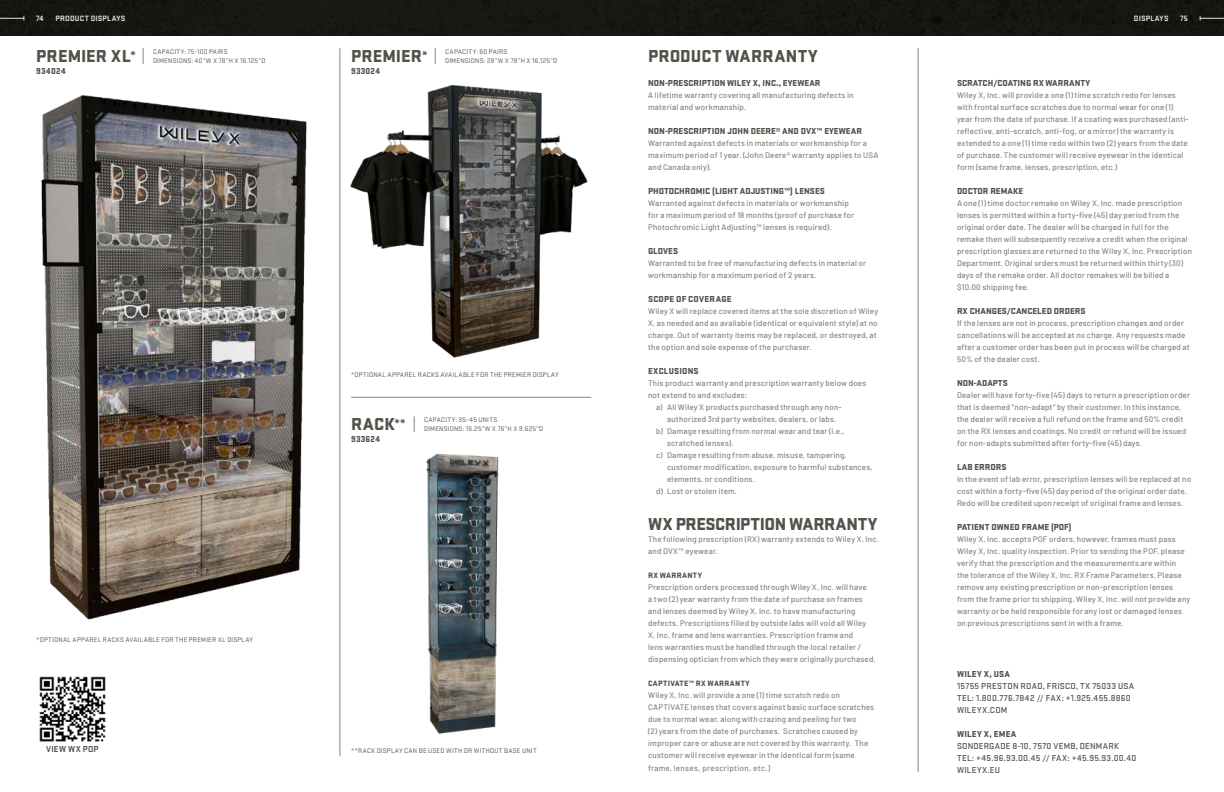
<style>
.page{position:relative;width:1224px;height:792px;background:#fff}
.page>*{position:absolute;margin:0;border:0;box-sizing:border-box;transform-origin:0 0}
.t1{font:900 18px "Stratum 1";color:#51534a}
.t2{font:900 9px "Stratum 1";color:#51534a}
.t3{font:500 9px/12px "Stratum 1";letter-spacing:.025em;color:#51534a}
.t4{font:900 9px "Stratum 1";letter-spacing:.02em;color:#51534a}
.t5{font:900 9px "Stratum 1";letter-spacing:.025em;color:#51534a}
.t6{font:900 9px "Stratum 1";letter-spacing:.03em;color:#51534a}
.t7{font:700 9px "Stratum 1";letter-spacing:.035em;color:#51534a}
.t8{font:500 8px/12px "Barlow";letter-spacing:.02em;color:#82847a}
.t9{font:500 8px "Barlow";letter-spacing:.04em;color:#82847a}
.t10{font:900 8px "Stratum 1";letter-spacing:.04em;color:#51534a}
.t11{font:700 8px "Stratum 1";letter-spacing:.025em;color:#e5e4e2}
.t12{font:7px/9px "Stratum 1";letter-spacing:.03em;color:#51534a}
</style>
<div class="page">
<hr style="left:918px;top:48px;width:1px;height:724px;background:#82847a">
<img style="left:41px;top:95px;width:266px;height:525px">
<img style="left:350px;top:85px;width:238px;height:273px">
<img style="left:426px;top:453px;width:73px;height:281px">
<hr style="left:351px;top:397px;width:240px;height:1px;background:#82847a">
<hr style="left:340px;top:48px;width:1px;height:708px;background:#82847a">
<svg style="left:143px;top:48px;width:1px;height:16px"></svg>
<svg style="left:435px;top:48px;width:1px;height:16px"></svg>
<svg style="left:414px;top:416px;width:1px;height:16px"></svg>
<img style="left:39px;top:676px;width:67px;height:66px">
<div style="left:0;top:0;width:1224px;height:36px;background:#161813"></div>
<p class="t11" style="left:36px;top:13px;width:9px">74</p>
<p class="t11" style="left:55px;top:13px;width:71px">PRODUCT DISPLAYS</p>
<p class="t11" style="left:1134px;top:13px;width:36px">DISPLAYS</p>
<p class="t11" style="left:1180px;top:13px;width:9px">75</p>
<h1 class="t1" style="left:36px;top:43px;width:101px">PREMIER XL<sup>*</sup></h1>
<p class="t2" style="left:36px;top:65px;width:31px">934024</p>
<p class="t12" style="left:153px;top:47px;width:114px">CAPACITY: 75-100 PAIRS<br>DIMENSIONS: 40”W X 78”H X 16.125”D</p>
<h1 class="t1" style="left:351px;top:43px;width:78px">PREMIER<sup>*</sup></h1>
<p class="t2" style="left:351px;top:65px;width:31px">933024</p>
<p class="t12" style="left:445px;top:47px;width:114px">CAPACITY: 60 PAIRS<br>DIMENSIONS: 28”W X 78”H X 16.125”D</p>
<p class="t12" style="left:351px;top:370px;width:209px">*OPTIONAL APPAREL RACKS AVAILABLE FOR THE PREMIER DISPLAY</p>
<h1 class="t1" style="left:351px;top:411px;width:56px">RACK<sup>**</sup></h1>
<p class="t2" style="left:351px;top:433px;width:30px">933624</p>
<p class="t12" style="left:424px;top:415px;width:121px">CAPACITY: 35-45 UNITS<br>DIMENSIONS: 16.25”W X 76”H X 9.625”D</p>
<p class="t12" style="left:36px;top:635px;width:218px">*OPTIONAL APPAREL RACKS AVAILABLE FOR THE PREMIER XL DISPLAY</p>
<p class="t7" style="left:46px;top:743px;width:54px">VIEW WX POP</p>
<p class="t12" style="left:351px;top:746px;width:187px">**RACK DISPLAY CAN BE USED WITH OR WITHOUT BASE UNIT</p>
<h1 class="t1" style="left:648px;top:43px;width:171px">PRODUCT WARRANTY</h1>
<p class="t2" style="left:648px;top:77px;width:174px">NON-PRESCRIPTION WILEY X, INC., EYEWEAR</p>
<p class="t8" style="left:648px;top:89px;width:207px">A lifetime warranty covering all manufacturing defects in material and workmanship.</p>
<p class="t2" style="left:648px;top:125px;width:215px">NON-PRESCRIPTION JOHN DEERE® AND DVX™ EYEWEAR</p>
<p class="t8" style="left:648px;top:137px;width:232px">Warranted against defects in materials or workmanship for a maximum period of 1 year. (John Deere® warranty applies to USA and Canada only).</p>
<p class="t2" style="left:648px;top:185px;width:178px">PHOTOCHROMIC (LIGHT ADJUSTING™) LENSES</p>
<p class="t8" style="left:648px;top:197px;width:208px">Warranted against defects in materials or workmanship for a maximum period of 18 months (proof of purchase for<br>Photochromic Light Adjusting™ lenses is required).</p>
<p class="t2" style="left:648px;top:245px;width:31px">GLOVES</p>
<p class="t8" style="left:648px;top:257px;width:220px">Warranted to be free of manufacturing defects in material or workmanship for a maximum period of 2 years.</p>
<p class="t4" style="left:648px;top:293px;width:85px">SCOPE OF COVERAGE</p>
<p class="t8" style="left:648px;top:305px;width:232px">Wiley X will replace covered items at the sole discretion of Wiley X, as needed and as available (identical or equivalent style) at no charge. Out of warranty items may be replaced, or destroyed, at the option and sole expense of the purchaser.</p>
<p class="t2" style="left:648px;top:365px;width:52px">EXCLUSIONS</p>
<p class="t8" style="left:648px;top:377px;width:220px">This product warranty and prescription warranty below does</p>
<p class="t8" style="left:648px;top:389px;width:101px">not extend to and excludes:</p>
<p class="t8" style="left:656px;top:401px;width:187px">a) All Wiley X products purchased through any non-</p>
<p class="t8" style="left:667px;top:413px;width:171px">authorized 3rd party websites, dealers, or labs.</p>
<p class="t8" style="left:656px;top:425px;width:190px">b) Damage resulting from normal wear and tear (i.e.,</p>
<p class="t8" style="left:667px;top:437px;width:68px">scratched lenses).</p>
<p class="t8" style="left:656px;top:449px;width:192px">c) Damage resulting from abuse, misuse, tampering,</p>
<p class="t8" style="left:667px;top:461px;width:207px">customer modification, exposure to harmful substances,</p>
<p class="t8" style="left:667px;top:473px;width:89px">elements, or conditions.</p>
<p class="t8" style="left:656px;top:485px;width:83px">d) Lost or stolen item.</p>
<h1 class="t1" style="left:648px;top:511px;width:231px">WX PRESCRIPTION WARRANTY</h1>
<p class="t8" style="left:648px;top:533px;width:232px">The following prescription (RX) warranty extends to Wiley X, Inc. and DVX™ eyewear.</p>
<p class="t10" style="left:648px;top:570px;width:55px">RX WARRANTY</p>
<p class="t8" style="left:648px;top:581px;width:229px">Prescription orders processed through Wiley X, Inc. will have<br>a two (2) year warranty from the date of purchase on frames and lenses deemed by Wiley X, Inc. to have manufacturing defects. Prescriptions filled by outside labs will void all Wiley<br>X, Inc. frame and lens warranties. Prescription frame and<br>lens warranties must be handled through the local retailer / dispensing optician from which they were originally purchased.</p>
<p class="t10" style="left:648px;top:678px;width:103px">CAPTIVATE™ RX WARRANTY</p>
<p class="t8" style="left:648px;top:689px;width:228px">Wiley X, Inc. will provide a one (1) time scratch redo on CAPTIVATE lenses that covers against basic surface scratches due to normal wear, along with crazing and peeling for two<br>(2) years from the date of purchases. Scratches caused by improper care or abuse are not covered by this warranty. The customer will receive eyewear in the identical form (same</p>
<p class="t9" style="left:648px;top:762px;width:123px">frame, lenses, prescription, etc.)</p>
<p class="t2" style="left:957px;top:77px;width:135px">SCRATCH/COATING RX WARRANTY</p>
<p class="t8" style="left:957px;top:89px;width:233px">Wiley X, Inc. will provide a one (1) time scratch redo for lenses with frontal surface scratches due to normal wear for one (1) year from the date of purchase. If a coating was purchased (anti&shy;reflective, anti-scratch, anti-fog, or a mirror) the warranty is extended to a one (1) time redo within two (2) years from the date of purchase. The customer will receive eyewear in the identical form (same frame, lenses, prescription, etc.)</p>
<p class="t2" style="left:957px;top:185px;width:68px">DOCTOR REMAKE</p>
<p class="t8" style="left:957px;top:197px;width:237px">A one (1) time doctor remake on Wiley X, Inc. made prescription lenses is permitted within a forty-five (45) day period from the original order date. The dealer will be charged in full for the remake then will subsequently receive a credit when the original prescription glasses are returned to the Wiley X, Inc. Prescription Department. Original orders must be returned within thirty (30) days of the remake order. All doctor remakes will be billed a $10.00 shipping fee.</p>
<p class="t2" style="left:957px;top:305px;width:130px">RX CHANGES/CANCELED ORDERS</p>
<p class="t8" style="left:957px;top:317px;width:234px">If the lenses are not in process, prescription changes and order cancellations will be accepted at no charge. Any requests made after a customer order has been put in process will be charged at 50% of the dealer cost.</p>
<p class="t2" style="left:957px;top:377px;width:52px">NON-ADAPTS</p>
<p class="t8" style="left:957px;top:389px;width:235px">Dealer will have forty-five (45) days to return a prescription order that is deemed “non-adapt” by their customer. In this instance, the dealer will receive a full refund on the frame and 50% credit on the RX lenses and coatings. No credit or refund will be issued for non-adapts submitted after forty-five (45) days.</p>
<p class="t2" style="left:957px;top:461px;width:51px">LAB ERRORS</p>
<p class="t8" style="left:957px;top:473px;width:236px">In the event of lab error, prescription lenses will be replaced at no cost within a forty-five (45) day period of the original order date.<br>Redo will be credited upon receipt of original frame and lenses.</p>
<p class="t2" style="left:957px;top:521px;width:116px">PATIENT OWNED FRAME (POF)</p>
<p class="t8" style="left:957px;top:533px;width:235px">Wiley X, Inc. accepts POF orders, however, frames must pass Wiley X, Inc. quality inspection. Prior to sending the POF, please verify that the prescription and the measurements are within<br>the tolerance of the Wiley X, Inc. RX Frame Parameters. Please remove any existing prescription or non-prescription lenses from the frame prior to shipping. Wiley X, Inc. will not provide any warranty or be held responsible for any lost or damaged lenses on previous prescriptions sent in with a frame.</p>
<p class="t6" style="left:957px;top:667px;width:55px">WILEY X, USA</p>
<p class="t3" style="left:957px;top:679px;width:179px">15755 PRESTON ROAD, FRISCO, TX 75033 USA<br>TEL: 1.800.776.7842 // FAX: +1.925.455.8860<br>WILEYX.COM</p>
<p class="t5" style="left:957px;top:727px;width:61px">WILEY X, EMEA</p>
<p class="t3" style="left:957px;top:739px;width:181px">SONDERGADE 8-10, 7570 VEMB, DENMARK<br>TEL: +45.96.93.00.45 // FAX: +45.95.93.00.40<br>WILEYX.EU</p>
</div>
